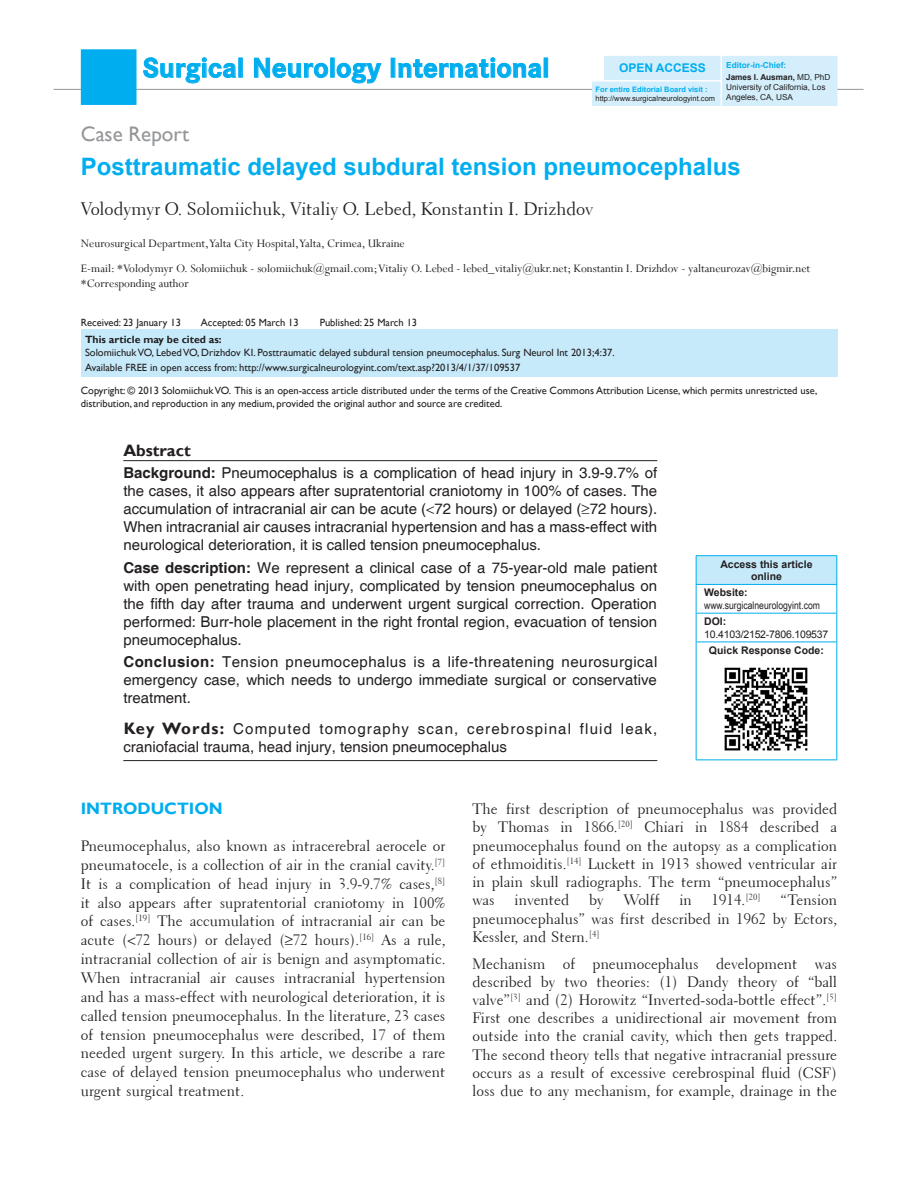
<style>
.page{position:relative;width:918px;height:1188px;background:#fff}
.page>*{position:absolute;margin:0;border:0;box-sizing:border-box;transform-origin:0 0}
.t1{font:700 27px "Corporate SBQ";color:#00aeef}
.AT{font:700 24px "Arial";color:#00aeef}
.AH{font:21px "Gill Sans";color:#939598}
.AU{font:18px "Transitional 521 BT Roman A";color:#231f20}
.t2{font:700 16.5px "Gill Sans";color:#00aeef}
.ABSH{font:700 16.5px "Gill Sans";color:#231f20}
.TX{font:15px/18.3px "Transitional 521 BT Roman A";color:#231f20;text-align:justify}
.ABS{font:15px/18px "Helvetica";color:#231f20;text-align:justify}
.KWD{font:15px/18px "Helvetica";color:#231f20}
.ADD{font:12.75px/15px "Perpetua";color:#231f20}
.AFF{font:12.75px "Perpetua";color:#231f20}
.t3{font:700 12px "Arial";color:#00aeef}
.Published{font:10.5px/12.6px "Gill Sans";color:#231f20}
.AAO{font:700 10.5px/12.6px "Arial";color:#231f20;text-align:center}
.WEB_TX{font:10.5px "Arial Narrow";color:#231f20}
.WEB_TX-2{font:10.5px "Arial";letter-spacing:-.02em;color:#231f20}
.WEB{font:700 10.5px "Arial";color:#231f20}
.t4{font:8.25px/9.9px "Arial";letter-spacing:-.005em;color:#231f20}
.t5{font:700 8.25px/12px "Arial";color:#00aeef}
.t6{font:7.5px "Arial";color:#231f20}
.t7{font:700 7.5px "Arial";color:#00aeef}
.s1{color:#231f20}
.s2{font-weight:400;color:#231f20}
.s3{font-weight:700}
.s4{font-family:"Gill Sans";font-weight:700;font-size:16.5px}
</style>
<div class="page">
<hr style="left:54px;top:89px;width:810px;height:1px;background:#939598">
<svg style="left:143px;top:57px;width:93px;height:27px"></svg>
<div style="left:239px;top:58px;width:4px;height:20px;border:1px solid #00aeef"></div>
<svg style="left:254px;top:58px;width:74px;height:20px"></svg>
<div style="left:330px;top:58px;width:5px;height:20px;border:1px solid #00aeef"></div>
<svg style="left:337px;top:63px;width:45px;height:21px"></svg>
<svg style="left:398px;top:57px;width:144px;height:33px"></svg>
<div style="left:544px;top:58px;width:4px;height:20px;border:1px solid #00aeef"></div>
<div style="left:81px;top:49px;width:56px;height:56px;background:#00aeef;border:1px solid #00aeef"></div>
<div style="left:723px;top:56px;width:114px;height:50px;background:#d4effb"></div>
<div style="left:605px;top:56px;width:115px;height:24px;background:#d4effb"></div>
<div style="left:593px;top:82px;width:127px;height:24px;background:#d4effb"></div>
<hr style="left:123px;top:460px;width:534px;height:1px;background:#231f20">
<hr style="left:123px;top:760px;width:534px;height:1px;background:#231f20">
<div style="left:81px;top:330px;width:757px;height:47px;background:#c6eafa"></div>
<div style="left:696px;top:556px;width:141px;height:28px;background:#c6eafa"></div>
<hr style="left:696px;top:555px;width:141px;height:1px;background:#00aeef">
<hr style="left:696px;top:584px;width:141px;height:1px;background:#00aeef">
<svg style="left:696px;top:556px;width:1px;height:86px"></svg>
<svg style="left:836px;top:556px;width:1px;height:86px"></svg>
<hr style="left:696px;top:613px;width:141px;height:1px;background:#00aeef">
<hr style="left:696px;top:642px;width:1px;height:117px;background:#00aeef">
<hr style="left:836px;top:642px;width:1px;height:117px;background:#00aeef">
<hr style="left:696px;top:642px;width:141px;height:1px;background:#00aeef">
<hr style="left:696px;top:759px;width:141px;height:1px;background:#00aeef">
<img style="left:724px;top:667px;width:84px;height:84px">
<h1 class="t1" style="left:143px;top:51px;width:408px">Surgical Neurology International</h1>
<p class="t5" style="left:726px;top:60px;width:106px">Editor-in-Chief:<br><span class="s1">James I. Ausman,</span> <span class="s2">MD, PhD</span></p>
<p class="t4" style="left:726px;top:82px;width:101px">University of California, Los<br>Angeles, CA, USA</p>
<p class="t3" style="left:619px;top:60px;width:88px">OPEN ACCESS</p>
<p class="t7" style="left:596px;top:84px;width:114px">For entire Editorial Board visit :</p>
<p class="t6" style="left:596px;top:93px;width:121px">http://www.surgicalneurologyint.com</p>
<p class="AH" style="left:81px;top:122px;width:110px">Case Report</p>
<p class="AT" style="left:81px;top:151px;width:662px">Posttraumatic delayed subdural tension pneumocephalus</p>
<p class="AU" style="left:81px;top:198px;width:514px">Volodymyr O. Solomiichuk, Vitaliy O. Lebed, Konstantin I. Drizhdov</p>
<p class="AFF" style="left:81px;top:235px;width:326px">Neurosurgical Department, Yalta City Hospital, Yalta, Crimea, Ukraine</p>
<p class="ADD" style="left:81px;top:261px;width:731px">E‑mail: *Volodymyr O. Solomiichuk ‑ solomiichuk@gmail.com; Vitaliy O. Lebed ‑ lebed_vitaliy@ukr.net; Konstantin I. Drizhdov ‑ yaltaneurozav@bigmir.net *Corresponding author</p>
<p class="Published" style="left:81px;top:316px;width:108px">Received: 23 January 13 -</p>
<p class="Published" style="left:201px;top:316px;width:99px">Accepted: 05 March 13</p>
<p class="Published" style="left:320px;top:316px;width:99px">Published: 25 March 13</p>
<p class="Published" style="left:85px;top:334px;width:531px"><span class="s3">This article may be cited as:<br></span>Solomiichuk VO, Lebed VO, Drizhdov KI. Posttraumatic delayed subdural tension pneumocephalus. Surg Neurol Int 2013;4:37.</p>
<p class="Published" style="left:85px;top:361px;width:437px">Available FREE in open access from: http://www.surgicalneurologyint.com/text.asp?2013/4/1/37/109537</p>
<p class="Published" style="left:81px;top:384px;width:738px">Copyright: © 2013 Solomiichuk VO. This is an open‑access article distributed under the terms of the Creative Commons Attribution License, which permits unrestricted use, distribution, and reproduction in any medium, provided the original author and source are credited.</p>
<p class="ABSH" style="left:123px;top:441px;width:69px">Abstract</p>
<p class="ABS" style="left:123px;top:465px;width:535px"><span class="s3">Background:</span> Pneumocephalus is a complication of head injury in 3.9-9.7% of the cases, it also appears after supratentorial craniotomy in 100% of cases. The accumulation of intracranial air can be acute ( 72 hours) or delayed (≥72 hours).<br>When intracranial air causes intracranial hypertension and has a mass‑effect with neurological deterioration, it is called tension pneumocephalus.</p>
<p class="ABS" style="left:123px;top:559px;width:535px"><span class="s3">Case description:</span> We represent a clinical case of a 75‑year‑old male patient with open penetrating head injury, complicated by tension pneumocephalus on the fifth day after trauma and underwent urgent surgical correction. Operation performed: Burr‑hole placement in the right frontal region, evacuation of tension pneumocephalus.</p>
<p class="ABS" style="left:123px;top:653px;width:536px"><span class="s3">Conclusion:</span> Tension pneumocephalus is a life‑threatening neurosurgical emergency case, which needs to undergo immediate surgical or conservative treatment.</p>
<p class="KWD" style="left:123px;top:720px;width:535px"><span class="s4">Key Words:</span> Computed tomography scan, cerebrospinal fluid leak, craniofacial trauma, head injury, tension pneumocephalus</p>
<p class="AAO" style="left:720px;top:558px;width:94px">Access this article online</p>
<p class="WEB" style="left:704px;top:586px;width:45px">Website:</p>
<p class="WEB_TX" style="left:704px;top:598px;width:117px">www.surgicalneurologyint.com</p>
<p class="WEB" style="left:704px;top:614px;width:24px">DOI:</p>
<p class="WEB_TX-2" style="left:704px;top:627px;width:126px">10.4103/2152-7806.109537</p>
<p class="AAO" style="left:709px;top:644px;width:116px">Quick Response Code:</p>
<h1 class="t2" style="left:81px;top:799px;width:143px">INTRODUCTION</h1>
<p class="TX" style="left:81px;top:837px;width:366px;line-height:18.9px">Pneumocephalus, also known as intracerebral aerocele or pneumatocele, is a collection of air in the cranial cavity.<sup>[7] </sup>It is a complication of head injury in 3.9-9.7% cases,<sup>[8] </sup>it also appears after supratentorial craniotomy in 100% of cases.<sup>[19]</sup> The accumulation of intracranial air can be acute ( 72 hours) or delayed (≥72 hours).<sup>[16]</sup> As a rule, intracranial collection of air is benign and asymptomatic.<br>When intracranial air causes intracranial hypertension and has a mass‑effect with neurological deterioration, it is called tension pneumocephalus. In the literature, 23 cases of tension pneumocephalus were described, 17 of them needed urgent surgery. In this article, we describe a rare case of delayed tension pneumocephalus who underwent urgent surgical treatment.</p>
<p class="TX" style="left:472px;top:800px;width:366px">The first description of pneumocephalus was provided by Thomas in 1866.<sup>[20]</sup> Chiari in 1884 described a pneumocephalus found on the autopsy as a complication of ethmoiditis.<sup>[14]</sup> Luckett in 1913 showed ventricular air in plain skull radiographs. The term “pneumocephalus” was</p>
<p class="TX" style="left:515px;top:891px;width:56px">invented</p>
<p class="TX" style="left:589px;top:891px;width:16px">by</p>
<p class="TX" style="left:624px;top:891px;width:38px">Wolff</p>
<p class="TX" style="left:679px;top:891px;width:14px">in</p>
<p class="TX" style="left:712px;top:891px;width:51px">1914.<sup>[20]</sup></p>
<p class="TX" style="left:472px;top:891px;width:366px;text-indent:308px">“Tension pneumocephalus” was first described in 1962 by Ectors, Kessler, and Stern.<sup>[4]</sup></p>
<p class="TX" style="left:472px;top:954px;width:366px">Mechanism of pneumocephalus development was described by two theories: (1) Dandy theory of “ball valve”<sup>[3]</sup> and (2) Horowitz “Inverted‑soda‑bottle effect”.<sup>[5] </sup>First one describes a unidirectional air movement from outside into the cranial cavity, which then gets trapped.<br>The second theory tells that negative intracranial pressure occurs as a result of excessive cerebrospinal fluid (CSF) loss due to any mechanism, for example, drainage in the</p>
</div>
